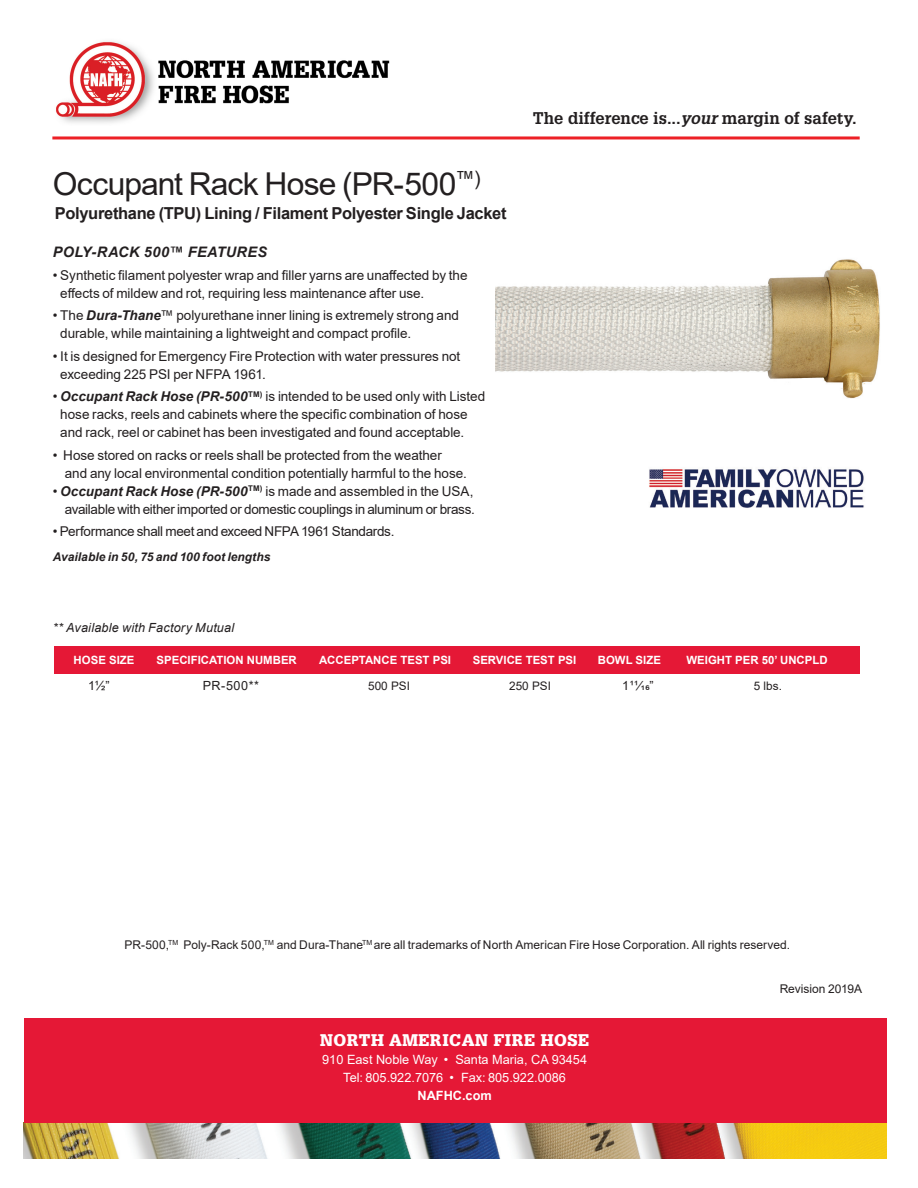
<style>
.page{position:relative;width:918px;height:1188px;background:#fff}
.page>*{position:absolute;margin:0;border:0;box-sizing:border-box;transform-origin:0 0}
.t1{font:31.5px "Arial";letter-spacing:-.025em;color:#231f20}
.t2{font:700 16.5px "Arial";letter-spacing:-.02em;color:#231f20}
.t3{font:700 16.5px "Glypha LT Std";color:#231f20}
.t4{font:900 16.5px "Glypha LT Std";letter-spacing:.03em;color:#fff}
.t5{font:italic 700 14.4px "Arial";letter-spacing:.025em;color:#231f20}
.t6{font:13.5px/18px "Arial";letter-spacing:-.005em;color:#231f20}
.t7{font:13.5px "Arial";letter-spacing:-.025em;color:#231f20}
.t8{font:12.75px/18px "Arial";color:#fff;text-align:center}
.t9{font:700 12.75px "Arial";color:#fff}
.t10{font:italic 12.6px "Arial";letter-spacing:.02em;color:#231f20}
.t11{font:12.6px "Arial";letter-spacing:.03em;color:#231f20}
.t12{font:12px "Arial";color:#231f20}
.t13{font:italic 700 12px "Arial";letter-spacing:.005em;color:#231f20}
.t14{font:11.7px "Arial";color:#231f20}
.t15{font:700 11.4px "Arial";color:#fff}
.s1{font-weight:700;font-style:italic}
.s2{font-style:italic}
</style>
<div class="page">
<img style="left:649px;top:469px;width:215px;height:39px">
<img style="left:495px;top:259px;width:385px;height:140px">
<div style="left:54px;top:646px;width:805px;height:28px;background:#e51836"></div>
<img style="left:24px;top:1123px;width:863px;height:35px">
<div style="left:24px;top:1018px;width:863px;height:105px;background:#e51836"></div>
<hr style="left:52px;top:136px;width:808px;height:3px;background:#ed2026">
<img style="left:56px;top:41px;width:98px;height:82px">
<img style="left:158px;top:60px;width:232px;height:44px">
<h1 class="t1" style="left:53px;top:162px;width:429px">Occupant Rack Hose (PR-500<sup>™)</sup></h1>
<p class="t2" style="left:55px;top:201px;width:453px">Polyurethane (TPU) Lining / Filament Polyester Single Jacket</p>
<p class="t5" style="left:53px;top:243px;width:216px">POLY-RACK 500™ FEATURES</p>
<p class="t6" style="left:60px;top:266px;width:409px;text-indent:-7px">• Synthetic filament polyester wrap and filler yarns are unaffected by the effects of mildew and rot, requiring less maintenance after use.</p>
<p class="t6" style="left:60px;top:307px;width:400px;text-indent:-7px">• The <span class="s1">Dura-Thane</span>™ polyurethane inner lining is extremely strong and durable, while maintaining a lightweight and compact profile.</p>
<p class="t6" style="left:60px;top:347px;width:402px;text-indent:-7px">• It is designed for Emergency Fire Protection with water pressures not exceeding 225 PSI per NFPA 1961.</p>
<p class="t6" style="left:60px;top:388px;width:426px;text-indent:-7px">• <span class="s1">Occupant Rack Hose (PR-500</span><sup>TM)</sup> is intended to be used only with Listed hose racks, reels and cabinets where the specific combination of hose and rack, reel or cabinet has been investigated and found acceptable.</p>
<p class="t6" style="left:65px;top:446px;width:403px;text-indent:-12px">• Hose stored on racks or reels shall be protected from the weather and any local environmental condition potentially harmful to the hose.</p>
<p class="t6" style="left:53px;top:482px;width:424px;text-align:right">• <span class="s1">Occupant Rack Hose (PR-500</span><sup>TM)</sup> is made and assembled in the USA, available with either imported or domestic couplings in aluminum or brass.</p>
<p class="t7" style="left:53px;top:522px;width:343px">• Performance shall meet and exceed NFPA 1961 Standards.</p>
<p class="t13" style="left:53px;top:549px;width:219px">Available in 50, 75 and 100 foot lengths</p>
<p class="t3" style="left:533px;top:108px;width:325px">The difference is...<span class="s2">your</span>margin of safety.</p>
<p class="t10" style="left:53px;top:620px;width:183px">** Available with Factory Mutual</p>
<p class="t15" style="left:74px;top:652px;width:62px">HOSE SIZE</p>
<p class="t15" style="left:157px;top:652px;width:142px">SPECIFICATION NUMBER</p>
<p class="t15" style="left:319px;top:652px;width:134px">ACCEPTANCE TEST PSI</p>
<p class="t15" style="left:473px;top:652px;width:105px">SERVICE TEST PSI</p>
<p class="t15" style="left:598px;top:652px;width:65px">BOWL SIZE</p>
<p class="t15" style="left:687px;top:652px;width:143px">WEIGHT PER 50’ UNCPLD</p>
<p class="t11" style="left:88px;top:677px;width:23px">1½”</p>
<p class="t11" style="left:203px;top:677px;width:58px">PR-500**</p>
<p class="t14" style="left:368px;top:678px;width:43px">500 PSI</p>
<p class="t14" style="left:509px;top:678px;width:43px">250 PSI</p>
<p class="t11" style="left:622px;top:677px;width:33px">1 11/16”</p>
<p class="t14" style="left:754px;top:678px;width:30px">5 lbs.</p>
<p class="t12" style="left:125px;top:936px;width:667px">PR-500,<sup>TM</sup> Poly-Rack 500,<sup>TM</sup> and Dura-Thane<sup>TM</sup> are all trademarks of North American Fire Hose Corporation. All rights reserved.</p>
<p class="t12" style="left:780px;top:980px;width:84px">Revision 2019A</p>
<p class="t4" style="left:320px;top:1030px;width:270px">NORTH AMERICAN FIRE HOSE</p>
<p class="t8" style="left:322px;top:1050px;width:266px">910 East Noble Way • Santa Maria, CA 93454<br>Tel: 805.922.7076 • Fax: 805.922.0086</p>
<p class="t9" style="left:418px;top:1086px;width:76px">NAFHC.com</p>
</div>
